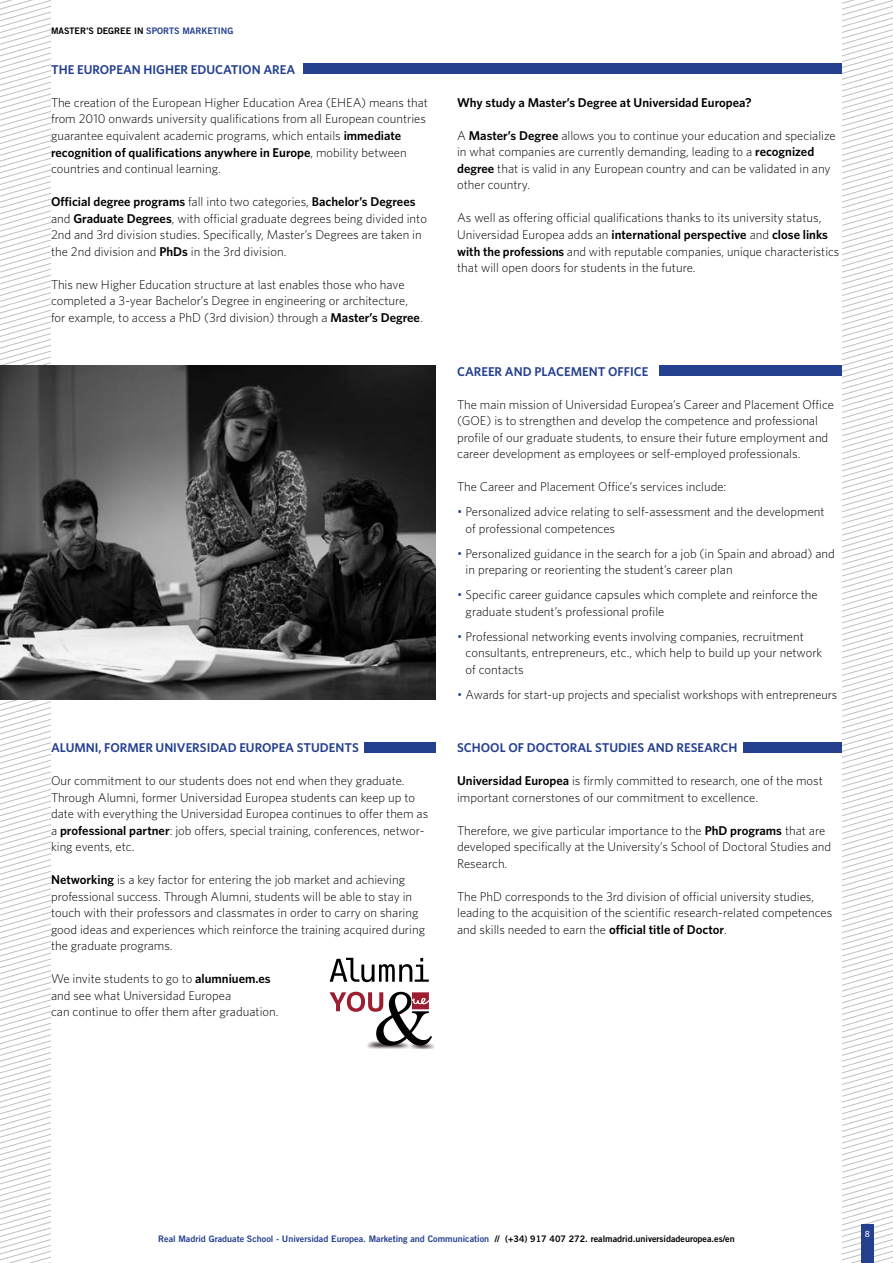
<style>
.page{position:relative;width:893px;height:1263px;background:#fff}
.page>*{position:absolute;margin:0;border:0;box-sizing:border-box;transform-origin:0 0}
.t1{font:300 12.75px/16.5px "Whitney";color:#000}
.t2{font:600 12.75px "Whitney";color:#25408f}
.t3{font:600 12.75px "Whitney";color:#000}
.t4{font:9px "Trade Gothic LT Bold Two";color:#25408f}
.t5{font:9px "Trade Gothic LT Bold Two";color:#000}
.t6{font:500 9px "Whitney";color:#fff}
.s1{color:#25408f}
.s2{font-weight:600}
.s3{color:#000}
</style>
<div class="page">
<svg style="left:0;top:0;width:51px;height:1263px"></svg>
<svg style="left:842px;top:0;width:51px;height:1263px"></svg>
<div style="left:861px;top:1225px;width:13px;height:38px;background:#25408f"></div>
<div style="left:659px;top:366px;width:183px;height:10px;background:#25408f"></div>
<div style="left:364px;top:742px;width:72px;height:10px;background:#25408f"></div>
<img style="left:367px;top:1044px;width:68px;height:5px">
<img style="left:368px;top:1044px;width:65px;height:4px">
<svg style="left:330px;top:958px;width:99px;height:24px"></svg>
<svg style="left:329px;top:992px;width:103px;height:54px"></svg>
<div style="left:743px;top:742px;width:99px;height:10px;background:#25408f"></div>
<img style="left:0;top:366px;width:436px;height:333px">
<div style="left:304px;top:64px;width:538px;height:10px;background:#25408f"></div>
<p class="t5" style="left:51px;top:25px;width:184px">MASTER’S DEGREE IN <span class="s1">SPORTS MARKETING</span></p>
<p class="t2" style="left:51px;top:61px;width:246px">THE EUROPEAN HIGHER EDUCATION AREA</p>
<p class="t1" style="left:51px;top:94px;width:378px">The creation of the European Higher Education Area (EHEA) means that from 2010 onwards university qualifications from all European countries guarantee equivalent academic programs, which entails <span class="s2">immediate recognition of qualifications anywhere in Europe</span>, mobility between countries and continual learning.</p>
<p class="t1" style="left:51px;top:193px;width:377px"><span class="s2">Official degree programs</span> fall into two categories, <span class="s2">Bachelor’s Degrees </span>and <span class="s2">Graduate Degrees</span>, with official graduate degrees being divided into 2nd and 3rd division studies. Specifically, Master’s Degrees are taken in the 2nd division and <span class="s2">PhDs</span> in the 3rd division.</p>
<p class="t1" style="left:51px;top:275px;width:373px">This new Higher Education structure at last enables those who have completed a 3-year Bachelor’s Degree in engineering or architecture, for example, to access a PhD (3rd division) through a <span class="s2">Master’s Degree</span>.</p>
<p class="t2" style="left:51px;top:739px;width:309px">ALUMNI, FORMER UNIVERSIDAD EUROPEA STUDENTS</p>
<p class="t1" style="left:51px;top:772px;width:379px">Our commitment to our students does not end when they graduate.<br>Through Alumni, former Universidad Europea students can keep up to date with everything the Universidad Europea continues to offer them as a <span class="s2">professional partner</span>: job offers, special training, conferences, networ&shy;king events, etc.</p>
<p class="t1" style="left:51px;top:871px;width:376px"><span class="s2">Networking</span> is a key factor for entering the job market and achieving professional success. Through Alumni, students will be able to stay in touch with their professors and classmates in order to carry on sharing good ideas and experiences which reinforce the training acquired during the graduate programs.</p>
<p class="t1" style="left:51px;top:970px;width:229px">We invite students to go to <span class="s2">alumniuem.es </span>and see what Universidad Europea<br>can continue to offer them after graduation.</p>
<p class="t3" style="left:457px;top:94px;width:296px">Why study a Master’s Degree at Universidad Europea?</p>
<p class="t1" style="left:457px;top:127px;width:380px">A <span class="s2">Master’s Degree</span> allows you to continue your education and specialize in what companies are currently demanding, leading to a <span class="s2">recognized degree</span> that is valid in any European country and can be validated in any other country.</p>
<p class="t1" style="left:457px;top:209px;width:384px">As well as offering official qualifications thanks to its university status, Universidad Europea adds an <span class="s2">international perspective</span> and <span class="s2">close links with the professions</span> and with reputable companies, unique characteristics that will open doors for students in the future.</p>
<p class="t2" style="left:457px;top:363px;width:193px">CAREER AND PLACEMENT OFFICE</p>
<p class="t1" style="left:457px;top:396px;width:378px">The main mission of Universidad Europea’s Career and Placement Office (GOE) is to strengthen and develop the competence and professional profile of our graduate students, to ensure their future employment and career development as employees or self-employed professionals.</p>
<p class="t1" style="left:457px;top:478px;width:271px">The Career and Placement Office’s services include:</p>
<p class="t1" style="left:466px;top:503px;width:360px;text-indent:-9px"><span class="s1">•</span> Personalized advice relating to self-assessment and the development of professional competences</p>
<p class="t1" style="left:466px;top:545px;width:371px;text-indent:-9px"><span class="s1">•</span> Personalized guidance in the search for a job (in Spain and abroad) and in preparing or reorienting the student’s career plan</p>
<p class="t1" style="left:466px;top:586px;width:354px;text-indent:-9px"><span class="s1">•</span> Specific career guidance capsules which complete and reinforce the graduate student’s professional profile</p>
<p class="t1" style="left:466px;top:628px;width:358px;text-indent:-9px"><span class="s1">•</span> Professional networking events involving companies, recruitment consultants, entrepreneurs, etc., which help to build up your network of contacts</p>
<p class="t1" style="left:457px;top:686px;width:382px"><span class="s1">•</span> Awards for start-up projects and specialist workshops with entrepreneurs</p>
<p class="t2" style="left:457px;top:739px;width:282px">SCHOOL OF DOCTORAL STUDIES AND RESEARCH</p>
<p class="t1" style="left:457px;top:772px;width:367px"><span class="s2">Universidad Europea</span> is firmly committed to research, one of the most important cornerstones of our commitment to excellence.</p>
<p class="t1" style="left:457px;top:822px;width:376px">Therefore, we give particular importance to the <span class="s2">PhD programs</span> that are developed specifically at the University’s School of Doctoral Studies and<br>Research.</p>
<p class="t1" style="left:457px;top:888px;width:377px">The PhD corresponds to the 3rd division of official university studies, leading to the acquisition of the scientific research-related competences and skills needed to earn the <span class="s2">official title of Doctor</span>.</p>
<p class="t4" style="left:158px;top:1233px;width:578px">Real Madrid Graduate School - Universidad Europea. Marketing and Communication <span class="s3">// (+34) 917 407 272. realmadrid.universidadeuropea.es/en</span></p>
<p class="t6" style="left:865px;top:1228px;width:7px">8</p>
</div>
